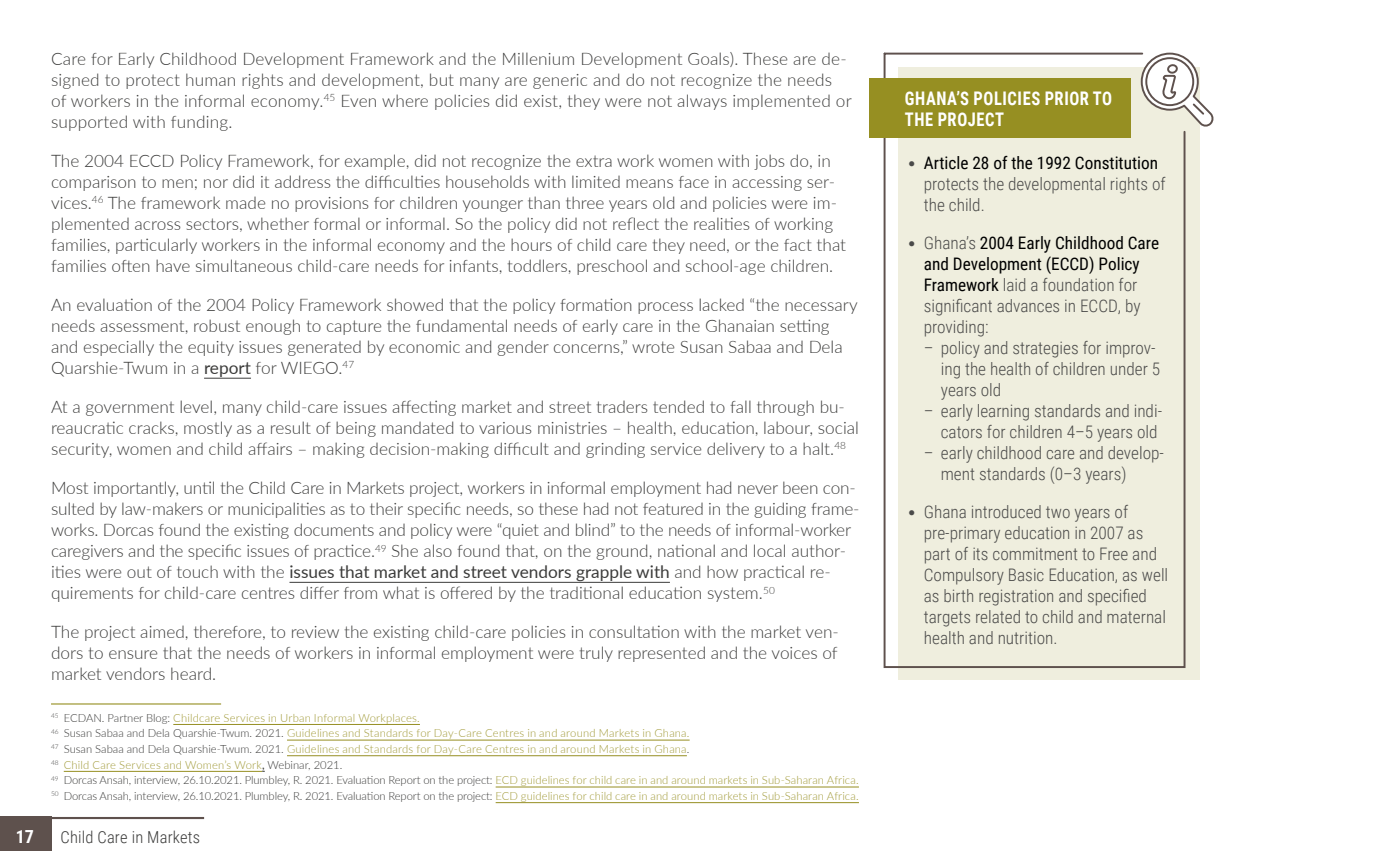
<style>
.page{position:relative;width:1382px;height:851px;background:#fff}
.page>*{position:absolute;margin:0;border:0;box-sizing:border-box;transform-origin:0 0}
.t1{font:700 18.75px/21px "Roboto Condensed";letter-spacing:.035em;color:#fff;scale:.88 1}
.t2{font:700 18px "Roboto Condensed";color:#fff}
.t3{font:300 17.25px/21px "Lato";color:#3c3c3b}
.t4{font:300 17.25px/21px "Roboto Condensed";color:#4a4a49}
.t5{font:300 16.5px "Roboto Condensed";letter-spacing:.01em;color:#3c3c3b}
.t6{font:300 11.25px/15.6px "Lato";letter-spacing:.005em;color:#a19a38}
.s1{font-weight:400}
.s2{color:#3c3c3b}
.s3{font-weight:400;color:#3c3c3b}
.s4{font-family:"Lato"}
.s5{font-weight:400;color:#000}
</style>
<div class="page">
<div style="left:0;top:816px;width:51px;height:34px;background:#5e514d"></div>
<hr style="left:39px;top:816px;width:165px;height:3px;background:#5e514d">
<div style="left:898px;top:67px;width:302px;height:612px;background:#efeede"></div>
<hr style="left:204px;top:378px;width:47px;height:1px;background:#3c3c3b">
<hr style="left:289px;top:582px;width:381px;height:1px;background:#3c3c3b">
<hr style="left:51px;top:703px;width:170px;height:1px;background:#968f22">
<hr style="left:173px;top:724px;width:247px;height:1px;background:#968f22">
<hr style="left:287px;top:739px;width:403px;height:1px;background:#968f22">
<hr style="left:287px;top:755px;width:400px;height:1px;background:#968f22">
<hr style="left:64px;top:771px;width:198px;height:1px;background:#968f22">
<hr style="left:496px;top:786px;width:363px;height:1px;background:#968f22">
<hr style="left:496px;top:802px;width:363px;height:1px;background:#968f22">
<svg style="left:883px;top:52px;width:303px;height:616px"></svg>
<div style="left:870px;top:78px;width:261px;height:60px;background:#968f22"></div>
<svg style="left:1140px;top:52px;width:74px;height:74px"></svg>
<p class="t3" style="left:51px;top:48px;width:802px">Care for Early Childhood Development Framework and the Millenium Development Goals). These are de&shy;signed to protect human rights and development, but many are generic and do not recognize the needs of workers in the informal economy.<sup>45</sup> Even where policies did exist, they were not always implemented or supported with funding.</p>
<p class="t3" style="left:51px;top:150px;width:797px">The 2004 ECCD Policy Framework, for example, did not recognize the extra work women with jobs do, in comparison to men; nor did it address the difficulties households with limited means face in accessing ser&shy;vices.<sup>46</sup> The framework made no provisions for children younger than three years old and policies were im&shy;plemented across sectors, whether formal or informal. So the policy did not reflect the realities of working families, particularly workers in the informal economy and the hours of child care they need, or the fact that families often have simultaneous child-care needs for infants, toddlers, preschool and school-age children.</p>
<p class="t3" style="left:51px;top:294px;width:808px">An evaluation of the 2004 Policy Framework showed that the policy formation process lacked “the necessary needs assessment, robust enough to capture the fundamental needs of early care in the Ghanaian setting and especially the equity issues generated by economic and gender concerns,” wrote Susan Sabaa and Dela Quarshie-Twum in a <span class="s1">report</span> for WIEGO.<sup>47</sup></p>
<p class="t3" style="left:51px;top:396px;width:809px">At a government level, many child-care issues affecting market and street traders tended to fall through bu&shy;reaucratic cracks, mostly as a result of being mandated to various ministries – health, education, labour, social security, women and child affairs – making decision-making difficult and grinding service delivery to a halt.<sup>48</sup></p>
<p class="t3" style="left:51px;top:477px;width:810px">Most importantly, until the Child Care in Markets project, workers in informal employment had never been con&shy;sulted by law-makers or municipalities as to their specific needs, so these had not featured in the guiding frame&shy;works. Dorcas found the existing documents and policy were “quiet and blind” to the needs of informal-worker caregivers and the specific issues of practice.<sup>49</sup> She also found that, on the ground, national and local author&shy;ities were out of touch with the <span class="s1">issues that market and street vendors grapple with</span> and how practical re&shy;quirements for child-care centres differ from what is offered by the traditional education system.<sup>50</sup></p>
<p class="t3" style="left:51px;top:621px;width:789px;text-align:justify">The project aimed, therefore, to review the existing child-care policies in consultation with the market ven&shy;dors to ensure that the needs of workers in informal employment were truly represented and the voices of market vendors heard.</p>
<p class="t6" style="left:51px;top:709px;width:809px"><sup>45</sup> <span class="s2">ECDAN. Partner Blog:</span> Childcare Services in Urban Informal Workplaces.<br><sup>46</sup> <span class="s2">Susan Sabaa and Dela Quarshie-Twum. 2021.</span> Guidelines and Standards for Day-Care Centres in and around Markets in Ghana.<br><sup>47</sup> <span class="s2">Susan Sabaa and Dela Quarshie-Twum. 2021.</span> Guidelines and Standards for Day-Care Centres in and around Markets in Ghana<span class="s2">.<br></span><sup>48</sup> Child Care Services and Women’s Work<span class="s3">,</span> <span class="s2">Webinar, 2021.<br></span><sup>49</sup> <span class="s2">Dorcas Ansah, interview, 26.10.2021. Plumbley, R. 2021. Evaluation Report on the project:</span> ECD guidelines for child care in and around markets in Sub-Saharan Africa.<br><sup>50</sup> <span class="s2">Dorcas Ansah, interview, 26.10.2021. Plumbley, R. 2021. Evaluation Report on the project:</span> ECD guidelines for child care in and around markets in Sub-Saharan Africa.</p>
<p class="t2" style="left:16px;top:823px;width:20px">17</p>
<p class="t5" style="left:61px;top:825px;width:141px">Child Care in Markets</p>
<p class="t1" style="left:905px;top:88px;width:237px">GHANA’S POLICIES PRIOR TO<br>THE PROJECT</p>
<p class="t4" style="left:924px;top:152px;width:243px;text-indent:-17px"><span class="s4">•</span> <span class="s5">Article 28 of the 1992 Constitution </span>protects the developmental rights of the child.</p>
<p class="t4" style="left:924px;top:232px;width:237px;text-indent:-17px"><span class="s4">•</span> Ghana’s <span class="s5">2004 Early Childhood Care and Development (ECCD) Policy<br>Framework</span> laid a foundation for significant advances in ECCD, by providing:</p>
<p class="t4" style="left:941px;top:337px;width:221px;text-indent:-17px">– policy and strategies for improv&shy;ing the health of children under 5 years old</p>
<p class="t4" style="left:924px;top:400px;width:240px;text-align:right">– early learning standards and indi&shy;cators for children 4–5 years old</p>
<p class="t4" style="left:941px;top:442px;width:225px;text-indent:-17px">– early childhood care and develop&shy;ment standards (0–3 years)</p>
<p class="t4" style="left:924px;top:501px;width:246px;text-indent:-17px"><span class="s4">•</span> Ghana introduced two years of pre-primary education in 2007 as part of its commitment to Free and<br>Compulsory Basic Education, as well as birth registration and specified targets related to child and maternal health and nutrition.</p>
</div>
